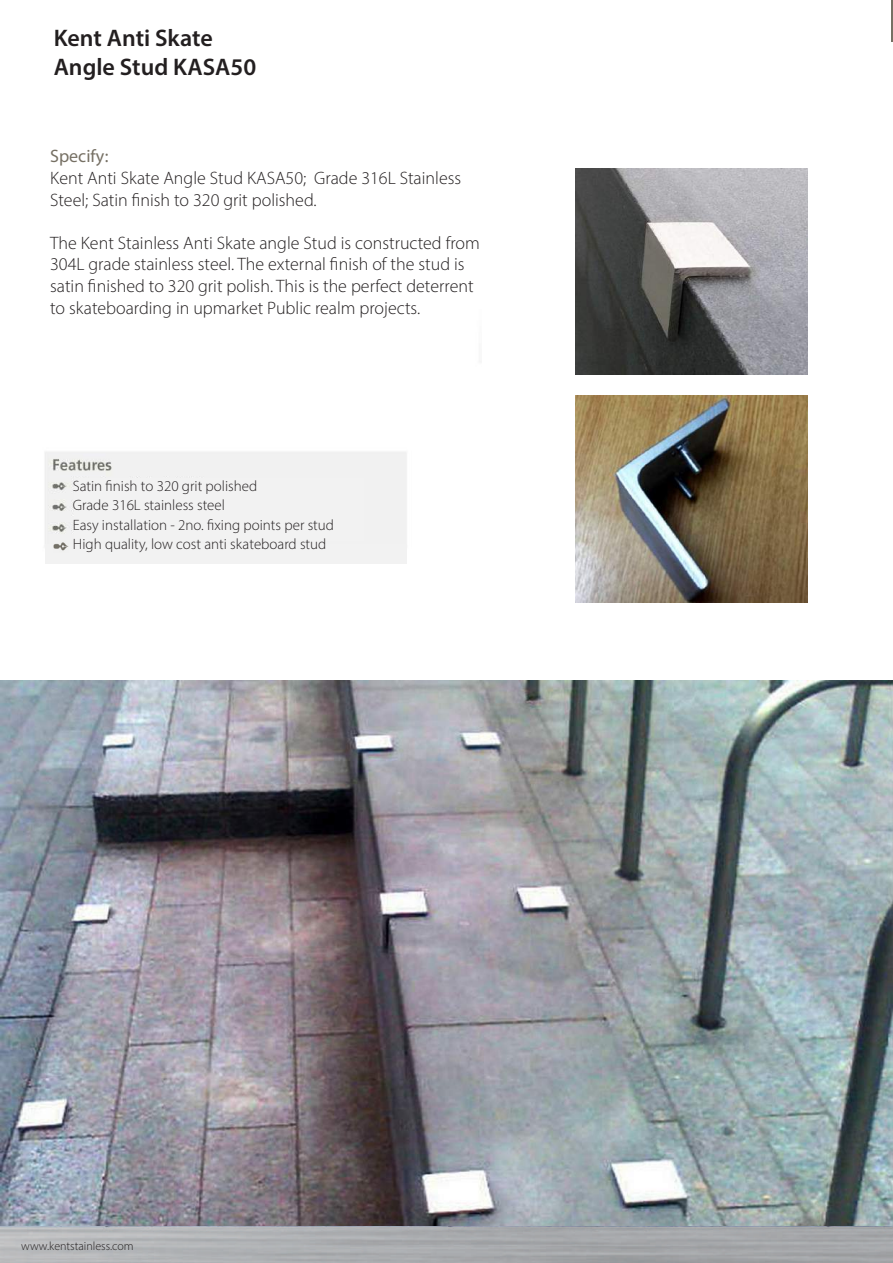
<style>
.page{position:relative;width:893px;height:1263px;background:#fff}
.page>*{position:absolute;margin:0;border:0;box-sizing:border-box;transform-origin:0 0}
.t1{font:600 24px/28.8px "Myriad Pro";color:#231f20}
.t2{font:300 18px/21.6px "Myriad Pro";color:#231f20}
.t3{font:18px "Myriad Pro";color:#767064}
.t4{font:300 15px/19.5px "Myriad Pro";color:#231f20}
.t5{font:300 12px "Myriad Pro";color:#231f20}
</style>
<div class="page">
<img style="left:3px;top:15px;width:890px;height:666px">
<hr style="left:892px;top:0;width:1px;height:41px;background:#767064">
<img style="left:0;top:681px;width:893px;height:582px">
<div style="left:773px;top:210px;width:80px;height:17px;background:#fff"></div>
<div style="left:75px;top:478px;width:289px;height:62px;background:#f2f2f2"></div>
<div style="left:46px;top:544px;width:361px;height:20px;background:#f2f2f2"></div>
<img style="left:53px;top:540px;width:15px;height:11px">
<div style="left:483px;top:138px;width:295px;height:229px;background:#fff"></div>
<div style="left:496px;top:378px;width:296px;height:229px;background:#fff"></div>
<img style="left:575px;top:168px;width:233px;height:206px">
<img style="left:575px;top:396px;width:233px;height:206px">
<h1 class="t1" style="left:54px;top:23px;width:204px">Kent Anti Skate<br>Angle Stud KASA50</h1>
<p class="t3" style="left:50px;top:145px;width:60px">Specify:</p>
<p class="t2" style="left:50px;top:167px;width:413px">Kent Anti Skate Angle Stud KASA50; Grade 316L Stainless<br>Steel; Satin finish to 320 grit polished.</p>
<p class="t2" style="left:50px;top:232px;width:431px">The Kent Stainless Anti Skate angle Stud is constructed from 304L grade stainless steel. The external finish of the stud is satin finished to 320 grit polish. This is the perfect deterrent to skateboarding in upmarket Public realm projects.</p>
<p class="t4" style="left:73px;top:476px;width:263px">Satin finish to 320 grit polished<br>Grade 316L stainless steel<br>Easy installation - 2no. fixing points per stud High quality, low cost anti skateboard stud</p>
<p class="t5" style="left:21px;top:1239px;width:114px">www.kentstainless.com</p>
</div>
